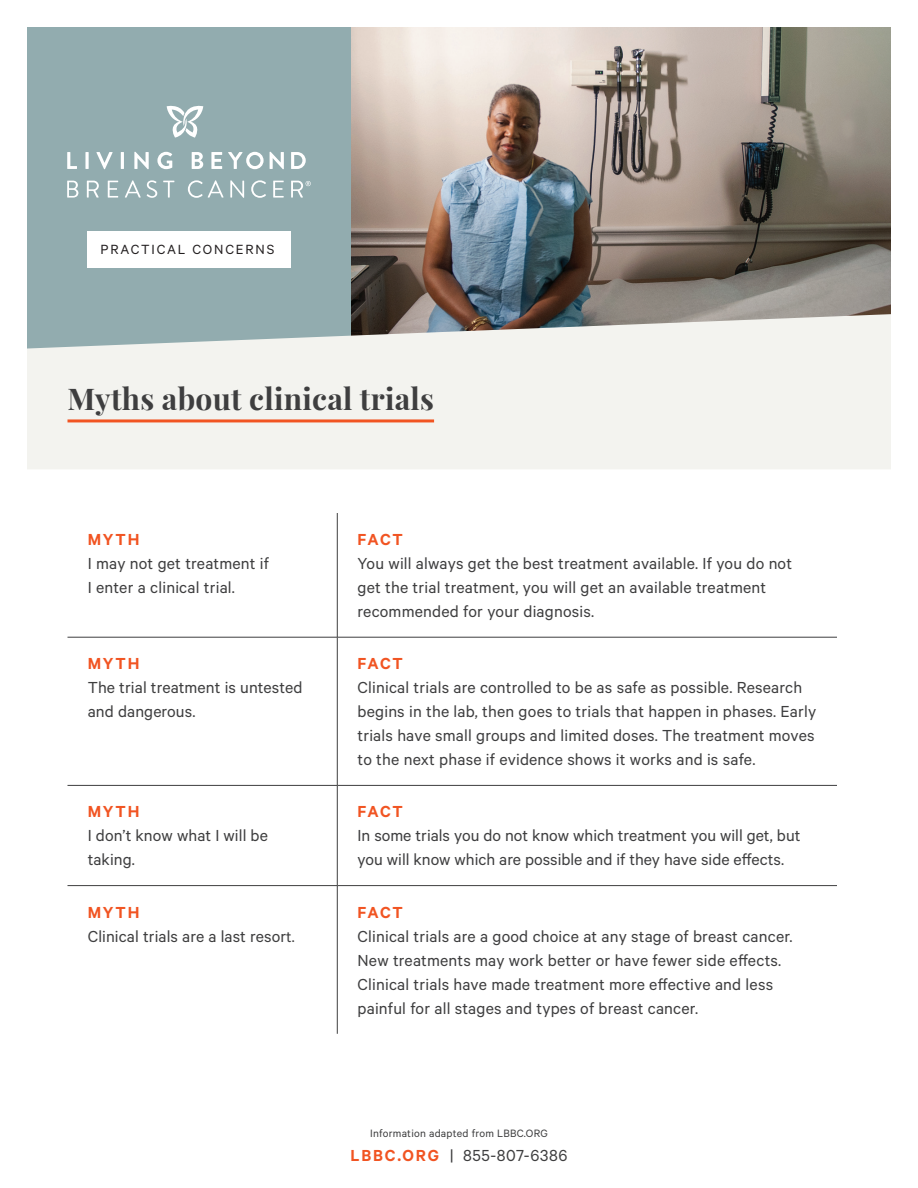
<style>
.page{position:relative;width:918px;height:1188px;background:#fff}
.page>*{position:absolute;margin:0;border:0;box-sizing:border-box;transform-origin:0 0}
.t1{font:700 30px "Playfair Display";letter-spacing:.01em;color:#3e3e3f}
.Body{font:18px/24px "Calibre";letter-spacing:.01em;color:#3e3e3f}
.t2{font:600 18px "Calibre";letter-spacing:.09em;color:#f15422}
.Body-2{font:18px "Calibre";letter-spacing:.03em;color:#3e3e3f}
.t3{font:15px "Calibre";letter-spacing:.12em;color:#231f20}
.t4{font:12px "Calibre";letter-spacing:.02em;color:#3e3e3f}
.s1{font-size:17.25px}
.s2{font-weight:600;color:#f15422}
</style>
<div class="page">
<div style="left:27px;top:27px;width:324px;height:324px;background:#92acaf"></div>
<img style="left:351px;top:27px;width:540px;height:287px">
<svg style="left:167px;top:106px;width:36px;height:32px"></svg>
<svg style="left:67px;top:152px;width:10px;height:17px"></svg>
<svg style="left:85px;top:152px;width:4px;height:17px"></svg>
<svg style="left:96px;top:152px;width:17px;height:17px"></svg>
<hr style="left:121px;top:152px;width:3px;height:17px;background:#fff">
<svg style="left:134px;top:152px;width:15px;height:17px"></svg>
<svg style="left:157px;top:152px;width:15px;height:17px"></svg>
<svg style="left:192px;top:152px;width:11px;height:17px"></svg>
<svg style="left:211px;top:152px;width:11px;height:17px"></svg>
<svg style="left:228px;top:152px;width:36px;height:17px"></svg>
<svg style="left:270px;top:152px;width:14px;height:17px"></svg>
<svg style="left:291px;top:152px;width:15px;height:17px"></svg>
<svg style="left:67px;top:181px;width:11px;height:17px"></svg>
<svg style="left:87px;top:181px;width:12px;height:17px"></svg>
<svg style="left:108px;top:181px;width:10px;height:17px"></svg>
<svg style="left:125px;top:180px;width:16px;height:18px"></svg>
<svg style="left:147px;top:180px;width:10px;height:18px"></svg>
<svg style="left:163px;top:181px;width:11px;height:17px"></svg>
<svg style="left:188px;top:180px;width:36px;height:18px"></svg>
<svg style="left:230px;top:180px;width:14px;height:18px"></svg>
<svg style="left:251px;top:180px;width:15px;height:18px"></svg>
<svg style="left:273px;top:181px;width:11px;height:17px"></svg>
<svg style="left:291px;top:181px;width:20px;height:17px"></svg>
<div style="left:87px;top:231px;width:204px;height:37px;background:#fff"></div>
<svg style="left:27px;top:314px;width:864px;height:155px;fill:#f3f3ef"></svg>
<hr style="left:68px;top:419px;width:366px;height:3px;background:#f15422">
<hr style="left:337px;top:513px;width:1px;height:124px;background:#3e3e3f">
<hr style="left:68px;top:637px;width:269px;height:1px;background:#3e3e3f">
<hr style="left:337px;top:637px;width:500px;height:1px;background:#3e3e3f">
<hr style="left:337px;top:637px;width:1px;height:148px;background:#3e3e3f">
<hr style="left:68px;top:785px;width:269px;height:1px;background:#3e3e3f">
<hr style="left:337px;top:785px;width:500px;height:1px;background:#3e3e3f">
<hr style="left:337px;top:786px;width:1px;height:99px;background:#3e3e3f">
<hr style="left:68px;top:885px;width:269px;height:1px;background:#3e3e3f">
<hr style="left:337px;top:885px;width:500px;height:1px;background:#3e3e3f">
<hr style="left:337px;top:886px;width:1px;height:148px;background:#3e3e3f">
<p class="t3" style="left:101px;top:241px;width:175px">PRACTICAL CONCERNS</p>
<p class="t1" style="left:68px;top:376px;width:368px">Myths about clinical trials</p>
<p class="t2" style="left:88px;top:529px;width:53px">MYTH</p>
<p class="Body" style="left:88px;top:551px;width:183px">I may not get treatment if<br>I enter a clinical trial.</p>
<p class="t2" style="left:88px;top:653px;width:53px">MYTH</p>
<p class="Body" style="left:88px;top:675px;width:216px">The trial treatment is untested and dangerous.</p>
<p class="t2" style="left:88px;top:801px;width:53px">MYTH</p>
<p class="Body" style="left:88px;top:823px;width:182px">I don’t know what I will be taking.</p>
<p class="t2" style="left:88px;top:901px;width:53px">MYTH</p>
<p class="Body" style="left:88px;top:923px;width:209px">Clinical trials are a last resor<span class="s1">t.</span></p>
<p class="t2" style="left:358px;top:529px;width:47px">FACT</p>
<p class="Body" style="left:358px;top:551px;width:436px">You will always get the best treatment available. If you do not get the trial treatment, you will get an available treatment recommended for your diagnosis.</p>
<p class="t2" style="left:358px;top:653px;width:47px">FACT</p>
<p class="Body" style="left:358px;top:675px;width:460px">Clinical trials are controlled to be as safe as possible. Research begins in the lab, then goes to trials that happen in phases. Early trials have small groups and limited doses. The treatment moves to the next phase if evidence shows it works and is safe.</p>
<p class="t2" style="left:358px;top:801px;width:47px">FACT</p>
<p class="Body" style="left:358px;top:823px;width:444px">In some trials you do not know which treatment you will get, but you will know which are possible and if they have side effects.</p>
<p class="t2" style="left:358px;top:901px;width:47px">FACT</p>
<p class="Body" style="left:358px;top:923px;width:437px">Clinical trials are a good choice at any stage of breast cancer.<br>New treatments may work better or have fewer side effects.<br>Clinical trials have made treatment more effective and less painful for all stages and types of breast cancer.</p>
<p class="t4" style="left:370px;top:1126px;width:179px">Information adapted from LBBC.ORG</p>
<p class="Body-2" style="left:351px;top:1145px;width:218px"><span class="s2">LBBC.ORG</span> | 855-807-6386</p>
</div>
